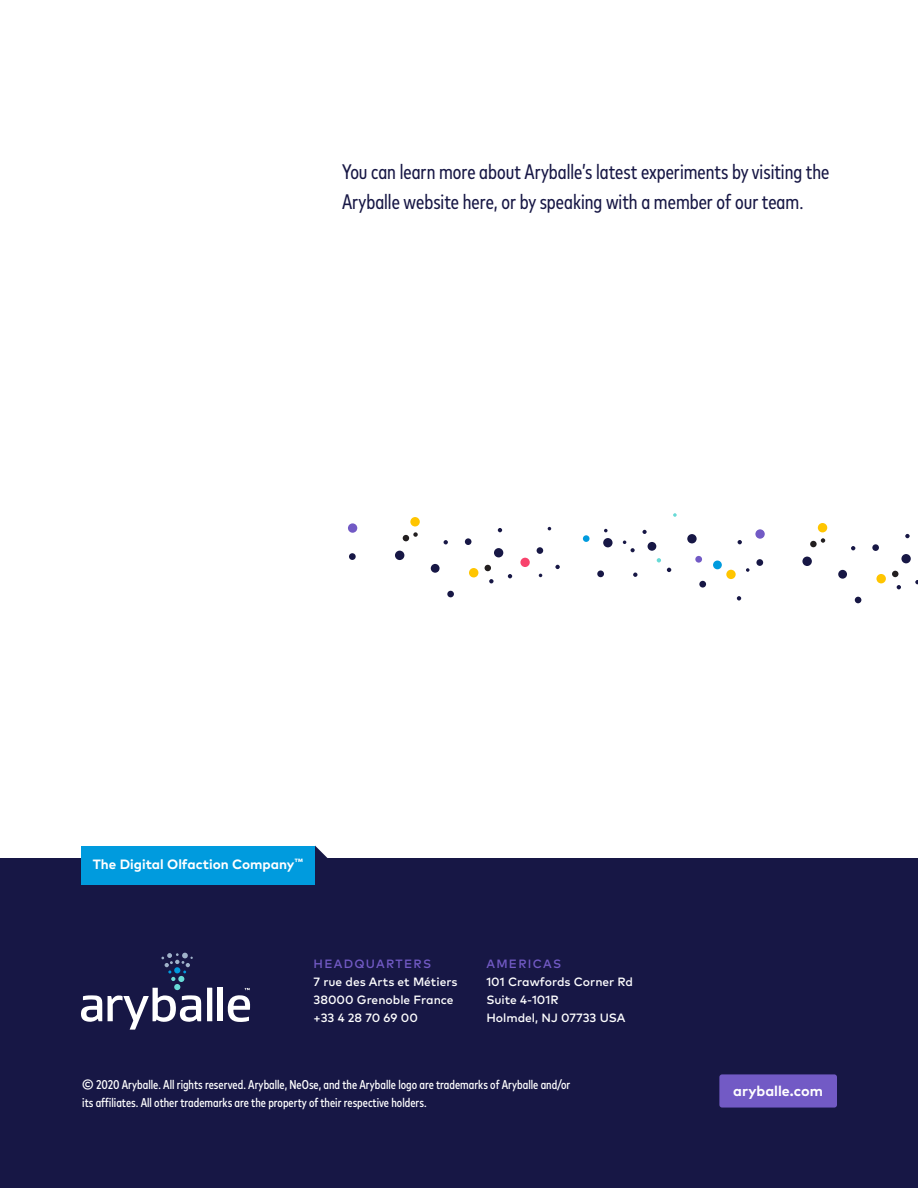
<style>
.page{position:relative;width:918px;height:1188px;background:#fff}
.page>*{position:absolute;margin:0;border:0;box-sizing:border-box;transform-origin:0 0}
.t1{font:condensed 21px/30px "Mark OT";color:#171745}
.Body{font:700 14.4px "Mark OT";color:#fff}
.Small_Body{font:700 13.5px "Mark OT";color:#fff}
.Small_Body-2{font:500 condensed 12.75px/18px "Mark OT";color:#fff}
.t2{font:500 12px "Mark OT";color:#fff}
.t3{font:500 12px "Mark OT";letter-spacing:.105em;color:#725ac5}
</style>
<div class="page">
<div style="left:0;top:858px;width:918px;height:330px;background:#171745"></div>
<svg style="left:81px;top:995px;width:21px;height:27px"></svg>
<svg style="left:207px;top:988px;width:5px;height:33px"></svg>
<div style="left:218px;top:988px;width:5px;height:33px;background:#fff"></div>
<svg style="left:108px;top:953px;width:93px;height:77px"></svg>
<svg style="left:227px;top:988px;width:23px;height:34px"></svg>
<div style="left:81px;top:846px;width:234px;height:38px;background:#009bde"></div>
<svg style="left:315px;top:846px;width:12px;height:12px"></svg>
<div style="left:719px;top:1074px;width:118px;height:34px;background:#725ac5;border-radius:3px"></div>
<div style="left:395px;top:551px;width:9px;height:9px;background:#171745;border-radius:50%"></div>
<div style="left:410px;top:517px;width:10px;height:10px;background:#ffc500;border-radius:50%"></div>
<div style="left:469px;top:568px;width:9px;height:10px;background:#ffc500;border-radius:50%"></div>
<svg style="left:537px;top:547px;width:6px;height:7px"></svg>
<div style="left:583px;top:535px;width:7px;height:7px;background:#009bde;border-radius:50%"></div>
<svg style="left:447px;top:591px;width:7px;height:6px"></svg>
<div style="left:465px;top:538px;width:7px;height:7px;background:#171745;border-radius:50%"></div>
<svg style="left:444px;top:540px;width:4px;height:4px"></svg>
<svg style="left:555px;top:565px;width:5px;height:4px"></svg>
<svg style="left:633px;top:573px;width:5px;height:4px"></svg>
<svg style="left:737px;top:596px;width:4px;height:4px"></svg>
<svg style="left:498px;top:528px;width:4px;height:4px"></svg>
<svg style="left:508px;top:574px;width:4px;height:4px"></svg>
<svg style="left:489px;top:579px;width:5px;height:4px"></svg>
<svg style="left:657px;top:558px;width:4px;height:5px"></svg>
<svg style="left:699px;top:581px;width:7px;height:7px"></svg>
<svg style="left:597px;top:570px;width:7px;height:7px"></svg>
<div style="left:695px;top:556px;width:7px;height:7px;background:#725ac5;border-radius:50%"></div>
<svg style="left:673px;top:513px;width:4px;height:4px"></svg>
<svg style="left:604px;top:529px;width:4px;height:3px"></svg>
<svg style="left:642px;top:530px;width:5px;height:4px"></svg>
<svg style="left:647px;top:542px;width:9px;height:9px"></svg>
<svg style="left:431px;top:564px;width:9px;height:9px"></svg>
<div style="left:348px;top:523px;width:9px;height:10px;background:#725ac5;border-radius:50%"></div>
<svg style="left:494px;top:548px;width:9px;height:9px"></svg>
<svg style="left:603px;top:538px;width:10px;height:9px"></svg>
<svg style="left:667px;top:534px;width:30px;height:38px"></svg>
<div style="left:520px;top:558px;width:10px;height:9px;background:#f8436c;border-radius:50%"></div>
<svg style="left:403px;top:532px;width:15px;height:9px"></svg>
<svg style="left:485px;top:565px;width:6px;height:6px"></svg>
<svg style="left:623px;top:541px;width:12px;height:11px"></svg>
<svg style="left:349px;top:553px;width:7px;height:7px"></svg>
<div style="left:802px;top:557px;width:10px;height:9px;background:#171745;border-radius:50%"></div>
<div style="left:818px;top:523px;width:9px;height:9px;background:#ffc500;border-radius:50%"></div>
<div style="left:876px;top:574px;width:10px;height:9px;background:#ffc500;border-radius:50%"></div>
<svg style="left:855px;top:597px;width:6px;height:6px"></svg>
<div style="left:872px;top:544px;width:7px;height:7px;background:#171745;border-radius:50%"></div>
<svg style="left:851px;top:546px;width:4px;height:4px"></svg>
<svg style="left:905px;top:534px;width:5px;height:4px"></svg>
<svg style="left:897px;top:585px;width:4px;height:4px"></svg>
<svg style="left:838px;top:570px;width:9px;height:9px"></svg>
<svg style="left:755px;top:529px;width:10px;height:10px"></svg>
<svg style="left:901px;top:554px;width:10px;height:9px"></svg>
<svg style="left:810px;top:538px;width:15px;height:9px"></svg>
<svg style="left:892px;top:571px;width:7px;height:6px"></svg>
<svg style="left:713px;top:540px;width:50px;height:39px"></svg>
<p class="t1" style="left:342px;top:156px;width:489px">You can learn more about Aryballe’s latest experiments by visiting the<br>Aryballe website here, or by speaking with a member of our team.</p>
<p class="Small_Body" style="left:93px;top:856px;width:212px">The Digital Olfaction Company<sup>™</sup></p>
<p class="t3" style="left:314px;top:956px;width:119px">HEADQUARTERS</p>
<p class="t2" style="left:314px;top:974px;width:145px">7 rue des Arts et Métiers</p>
<p class="t2" style="left:314px;top:992px;width:142px">38000 Grenoble France</p>
<p class="t2" style="left:314px;top:1010px;width:106px">+33 4 28 70 69 00</p>
<p class="t3" style="left:486px;top:956px;width:76px">AMERICAS</p>
<p class="t2" style="left:486px;top:974px;width:148px">101 Crawfords Corner Rd</p>
<p class="t2" style="left:486px;top:992px;width:74px">Suite 4-101R</p>
<p class="t2" style="left:486px;top:1010px;width:141px">Holmdel, NJ 07733 USA</p>
<p class="Small_Body-2" style="left:82px;top:1075px;width:490px">© 2020 Aryballe. All rights reserved. Aryballe, NeOse, and the Aryballe logo are trademarks of Aryballe and/or its affiliates. All other trademarks are the property of their respective holders.</p>
<p class="Body" style="left:733px;top:1081px;width:91px">aryballe.com</p>
</div>
